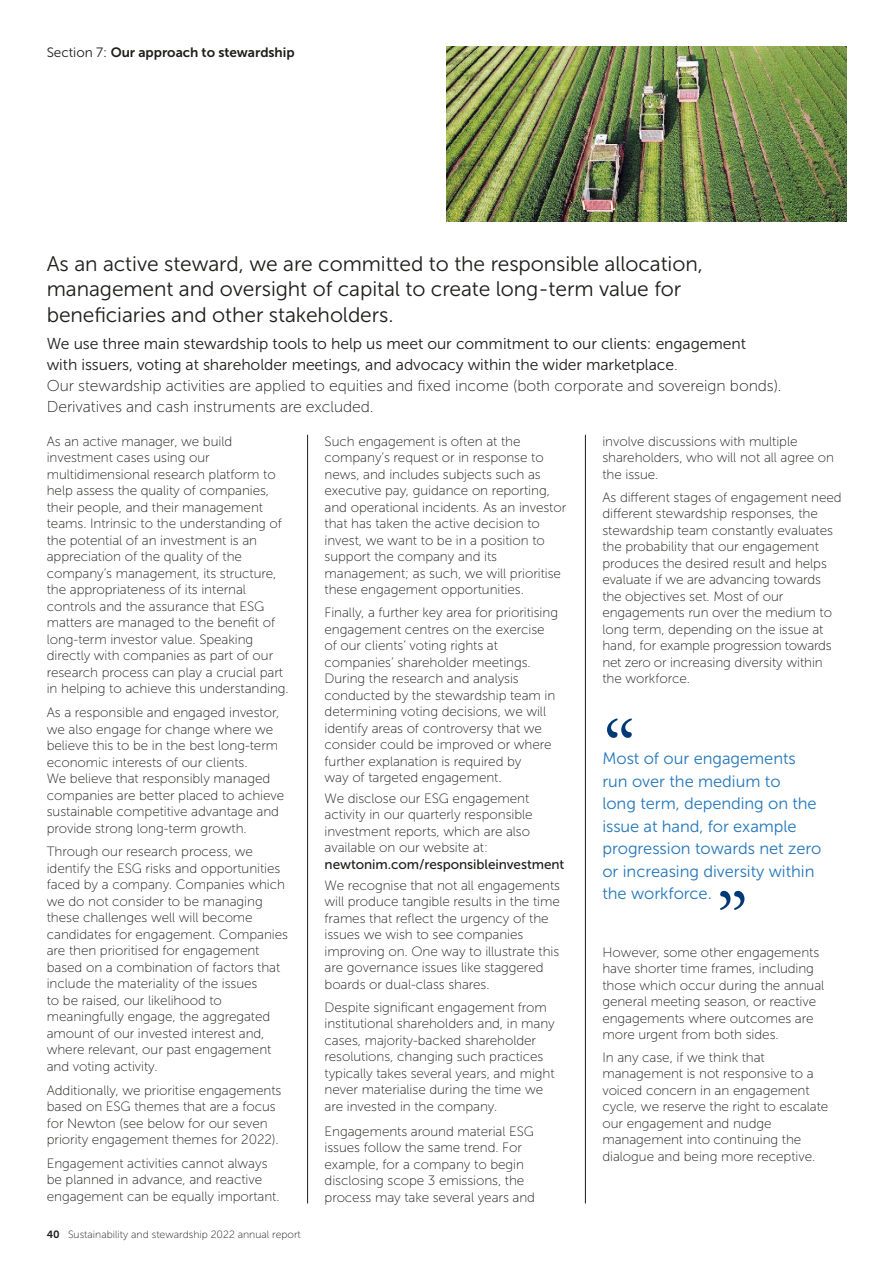
<style>
.page{position:relative;width:893px;height:1263px;background:#fff}
.page>*{position:absolute;margin:0;border:0;box-sizing:border-box;transform-origin:0 0}
.t1{font:84px "Adobe Garamond Pro";color:#003975}
.t2{font:82.5px "Adobe Garamond Pro";color:#003975}
.t3{font:21px/25.5px "Museo Sans 300";letter-spacing:-.005em;color:#1d1d1b}
.t4{font:16.5px/22.5px "Museo Sans 300";letter-spacing:-.005em;color:#2477bc}
.t5{font:15.75px/21px "Museo Sans 300";letter-spacing:-.005em;color:#1d1d1b}
.t6{font:13.5px/16.5px "Museo Sans 100";letter-spacing:-.005em;color:#1d1d1b}
.t7{font:13.5px "Museo Sans 700";letter-spacing:-.005em;color:#1d1d1b}
.t8{font:10.5px "Museo Sans 100";color:#1d1d1b}
.s1{font-family:"Museo Sans 300"}
.s2{font-family:"Museo Sans 100"}
.s3{font-family:"Museo Sans 500"}
.s4{font-family:"Museo Sans 700"}
</style>
<div class="page">
<hr style="left:892px;top:0;width:1px;height:1263px;background:#e2e7ea">
<hr style="left:307px;top:435px;width:1px;height:768px;background:#1d1d1b">
<hr style="left:585px;top:435px;width:1px;height:768px;background:#1d1d1b">
<img style="left:446px;top:47px;width:400px;height:174px">
<p class="t7" style="left:47px;top:45px;width:249px"><span class="s1">Section 7:</span> Our approach to stewardship</p>
<p class="t3" style="left:47px;top:251px;width:657px">As an active steward, we are committed to the responsible allocation, management and oversight of capital to create long-term value for beneficiaries and other stakeholders.</p>
<p class="t5" style="left:47px;top:333px;width:736px">We use three main stewardship tools to help us meet our commitment to our clients: engagement<br>with issuers, voting at shareholder meetings, and advocacy within the wider marketplace<span class="s2">.<br>Our stewardship activities are applied to equities and fixed income (both corporate and sovereign bonds).<br>Derivatives and cash instruments are excluded.</span></p>
<p class="t6" style="left:47px;top:433px;width:244px">As an active manager, we build investment cases using our multidimensional research platform to help assess the quality of companies, their people, and their management teams. Intrinsic to the understanding of the potential of an investment is an appreciation of the quality of the company’s management, its structure, the appropriateness of its internal controls and the assurance that ESG matters are managed to the benefit of long-term investor value. Speaking directly with companies as part of our research process can play a crucial part in helping to achieve this understanding.</p>
<p class="t6" style="left:47px;top:704px;width:239px">As a responsible and engaged investor, we also engage for change where we believe this to be in the best long-term economic interests of our clients.<br>We believe that responsibly managed companies are better placed to achieve sustainable competitive advantage and provide strong long-term growth.</p>
<p class="t6" style="left:47px;top:843px;width:243px">Through our research process, we identify the ESG risks and opportunities faced by a company. Companies which we do not consider to be managing these challenges well will become candidates for engagement. Companies are then prioritised for engagement based on a combination of factors that include the materiality of the issues<br>to be raised, our likelihood to meaningfully engage, the aggregated amount of our invested interest and, where relevant, our past engagement and voting activity.</p>
<p class="t6" style="left:47px;top:1082px;width:236px">Additionally, we prioritise engagements based on ESG themes that are a focus for Newton (see below for our seven priority engagement themes for 2022).</p>
<p class="t6" style="left:47px;top:1155px;width:234px">Engagement activities cannot always be planned in advance, and reactive engagement can be equally important.</p>
<p class="t6" style="left:325px;top:433px;width:243px">Such engagement is often at the company’s request or in response to news, and includes subjects such as executive pay, guidance on reporting, and operational incidents. As an investor that has taken the active decision to invest, we want to be in a position to support the company and its management; as such, we will prioritise these engagement opportunities.</p>
<p class="t6" style="left:325px;top:604px;width:235px">Finally, a further key area for prioritising engagement centres on the exercise of our clients’ voting rights at companies’ shareholder meetings.<br>During the research and analysis conducted by the stewardship team in determining voting decisions, we will identify areas of controversy that we consider could be improved or where further explanation is required by<br>way of targeted engagement.</p>
<p class="t6" style="left:325px;top:790px;width:241px">We disclose our ESG engagement activity in our quarterly responsible investment reports, which are also available on our website at: <span class="s3">newtonim.com/responsibleinvestment</span></p>
<p class="t6" style="left:325px;top:877px;width:237px">We recognise that not all engagements will produce tangible results in the time frames that reflect the urgency of the issues we wish to see companies improving on. One way to illustrate this are governance issues like staggered boards or dual-class shares.</p>
<p class="t6" style="left:325px;top:999px;width:232px">Despite significant engagement from institutional shareholders and, in many cases, majority-backed shareholder resolutions, changing such practices typically takes several years, and might never materialise during the time we are invested in the company.</p>
<p class="t6" style="left:325px;top:1123px;width:212px">Engagements around material ESG issues follow the same trend. For example, for a company to begin disclosing scope 3 emissions, the process may take several years and</p>
<p class="t6" style="left:602px;top:433px;width:233px">involve discussions with multiple shareholders, who will not all agree on the issue.</p>
<p class="t6" style="left:602px;top:489px;width:241px">As different stages of engagement need different stewardship responses, the stewardship team constantly evaluates the probability that our engagement produces the desired result and helps evaluate if we are advancing towards the objectives set. Most of our engagements run over the medium to long term, depending on the issue at hand, for example progression towards net zero or increasing diversity within the workforce.</p>
<p class="t1" style="left:602px;top:700px;width:35px">“</p>
<p class="t4" style="left:602px;top:747px;width:221px">Most of our engagements run over the medium to<br>long term, depending on the issue at hand, for example progression towards net zero or increasing diversity within the workforce.</p>
<p class="t2" style="left:716px;top:873px;width:35px">”</p>
<p class="t6" style="left:602px;top:944px;width:218px">However, some other engagements</p>
<p class="t6" style="left:602px;top:960px;width:223px">have shorter time frames, including those which occur during the annual general meeting season, or reactive engagements where outcomes are more urgent from both sides.</p>
<p class="t6" style="left:602px;top:1049px;width:228px">In any case, if we think that management is not responsive to a voiced concern in an engagement cycle, we reserve the right to escalate our engagement and nudge management into continuing the dialogue and being more receptive.</p>
<p class="t8" style="left:47px;top:1229px;width:256px"><span class="s4">40</span> Sustainability and stewardship 2022 annual report</p>
</div>
